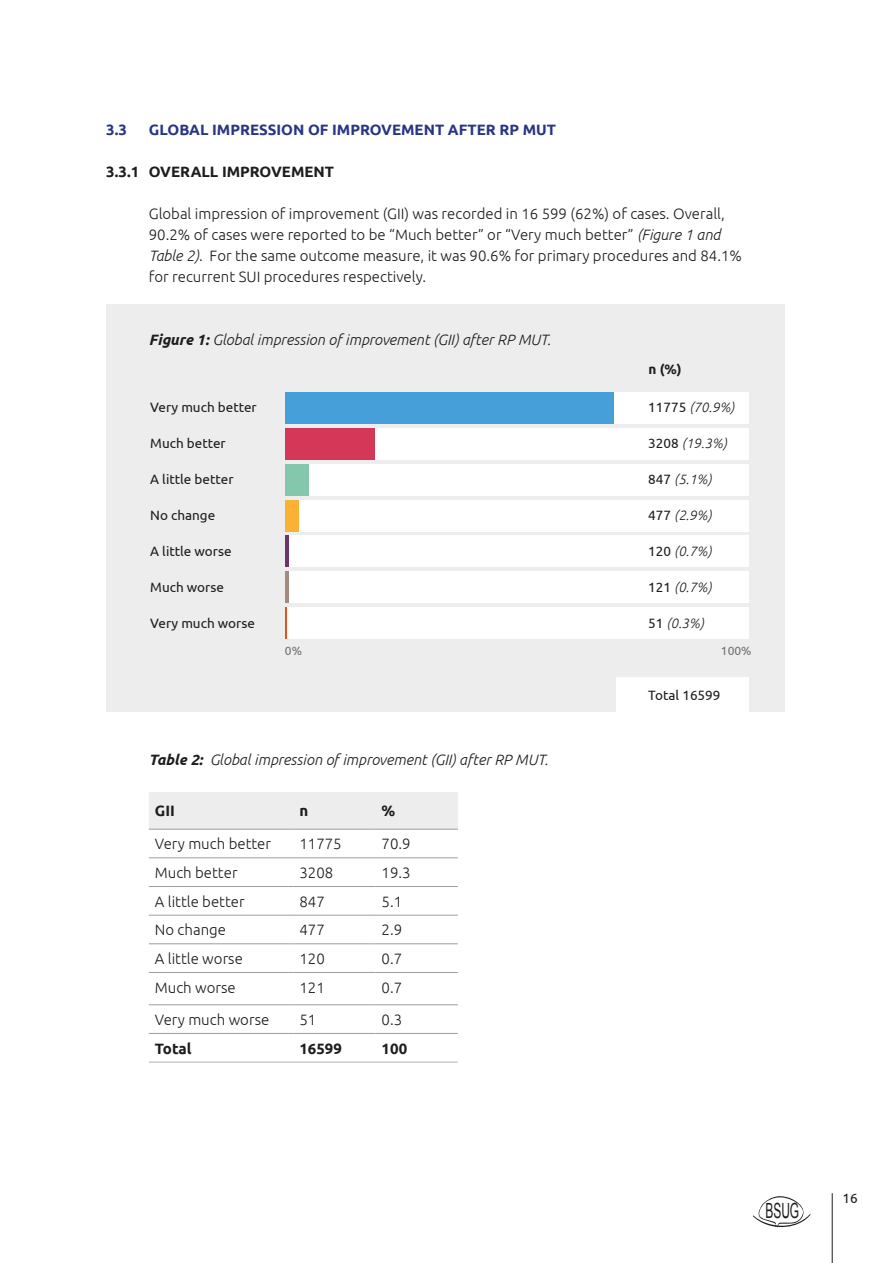
<style>
.page{position:relative;width:893px;height:1263px;background:#fff}
.page>*{position:absolute;margin:0;border:0;box-sizing:border-box;transform-origin:0 0}
.t1{font:21px "Arial";color:#1d1d1b;scale:.57 1}
.t2{font:300 15px/21px "Ubuntu";color:#1d1d1b}
.t3{font:italic 300 15px "Ubuntu";color:#1d1d1b}
.t4{font:700 15px "Ubuntu";color:#283583}
.t5{font:700 15px "Ubuntu";color:#1d1d1b}
.t6{font:13.5px "Ubuntu";color:#1d1d1b}
.t7{font:italic 300 13.5px "Ubuntu";color:#1d1d1b}
.t8{font:700 13.5px "Ubuntu";color:#1d1d1b}
.t9{font:12px "Ubuntu";color:#706f6f}
.s1{font-style:italic}
.s2{font-weight:700}
.s3{font-weight:400;font-style:normal}
</style>
<div class="page">
<svg style="left:753px;top:1196px;width:57px;height:32px"></svg>
<hr style="left:832px;top:1193px;width:1px;height:70px;background:#1d1d1b">
<div style="left:106px;top:304px;width:679px;height:408px;background:#ededed"></div>
<div style="left:285px;top:428px;width:464px;height:32px;background:#fff"></div>
<div style="left:285px;top:392px;width:464px;height:31px;background:#fff"></div>
<div style="left:285px;top:464px;width:464px;height:31px;background:#fff"></div>
<div style="left:285px;top:500px;width:464px;height:32px;background:#fff"></div>
<div style="left:285px;top:536px;width:464px;height:31px;background:#fff"></div>
<div style="left:285px;top:571px;width:464px;height:32px;background:#fff"></div>
<div style="left:285px;top:607px;width:464px;height:31px;background:#fff"></div>
<div style="left:285px;top:392px;width:329px;height:31px;background:#469fd8"></div>
<div style="left:285px;top:428px;width:90px;height:32px;background:#d43758"></div>
<div style="left:285px;top:464px;width:24px;height:31px;background:#84c7ac"></div>
<div style="left:285px;top:500px;width:14px;height:32px;background:#f9b234"></div>
<hr style="left:285px;top:571px;width:3px;height:32px;background:#a48a7a">
<hr style="left:285px;top:607px;width:2px;height:31px;background:#e94e1b">
<hr style="left:285px;top:536px;width:3px;height:31px;background:#6c3567">
<div style="left:149px;top:792px;width:309px;height:37px;background:#ededed"></div>
<hr style="left:149px;top:857px;width:144px;height:1px;background:#9d9d9c">
<hr style="left:293px;top:857px;width:83px;height:1px;background:#9d9d9c">
<hr style="left:376px;top:857px;width:82px;height:1px;background:#9d9d9c">
<hr style="left:149px;top:886px;width:144px;height:1px;background:#9d9d9c">
<hr style="left:293px;top:886px;width:83px;height:1px;background:#9d9d9c">
<hr style="left:376px;top:886px;width:82px;height:1px;background:#9d9d9c">
<hr style="left:149px;top:915px;width:144px;height:1px;background:#9d9d9c">
<hr style="left:293px;top:915px;width:83px;height:1px;background:#9d9d9c">
<hr style="left:376px;top:915px;width:82px;height:1px;background:#9d9d9c">
<hr style="left:149px;top:943px;width:144px;height:1px;background:#9d9d9c">
<hr style="left:293px;top:943px;width:83px;height:1px;background:#9d9d9c">
<hr style="left:376px;top:943px;width:82px;height:1px;background:#9d9d9c">
<hr style="left:149px;top:972px;width:144px;height:1px;background:#9d9d9c">
<hr style="left:293px;top:972px;width:83px;height:1px;background:#9d9d9c">
<hr style="left:376px;top:972px;width:82px;height:1px;background:#9d9d9c">
<hr style="left:149px;top:1004px;width:144px;height:1px;background:#9d9d9c">
<hr style="left:293px;top:1004px;width:83px;height:1px;background:#9d9d9c">
<hr style="left:376px;top:1004px;width:82px;height:1px;background:#9d9d9c">
<hr style="left:149px;top:1033px;width:144px;height:1px;background:#9d9d9c">
<hr style="left:293px;top:1033px;width:83px;height:1px;background:#9d9d9c">
<hr style="left:376px;top:1033px;width:82px;height:1px;background:#9d9d9c">
<hr style="left:149px;top:829px;width:144px;height:1px;background:#9d9d9c">
<hr style="left:293px;top:829px;width:83px;height:1px;background:#9d9d9c">
<hr style="left:376px;top:829px;width:82px;height:1px;background:#9d9d9c">
<hr style="left:149px;top:1062px;width:144px;height:1px;background:#b3b2b2">
<hr style="left:293px;top:1062px;width:83px;height:1px;background:#b3b2b2">
<hr style="left:376px;top:1062px;width:82px;height:1px;background:#b3b2b2">
<div style="left:617px;top:677px;width:132px;height:37px;background:#fff"></div>
<p class="t4" style="left:106px;top:121px;width:22px">3.3</p>
<p class="t4" style="left:149px;top:121px;width:409px">GLOBAL IMPRESSION OF IMPROVEMENT AFTER RP MUT</p>
<p class="t5" style="left:106px;top:163px;width:229px">3.3.1 OVERALL IMPROVEMENT</p>
<p class="t2" style="left:149px;top:203px;width:595px">Global impression of improvement (GII) was recorded in 16 599 (62%) of cases. Overall, 90.2% of cases were reported to be “Much better” or “Very much better” <span class="s1">(Figure 1 and Table 2)</span>. For the same outcome measure, it was 90.6% for primary procedures and 84.1% for recurrent SUI procedures respectively.</p>
<p class="t3" style="left:149px;top:331px;width:403px"><span class="s2">Figure 1:</span> Global impression of improvement (GII) after RP MUT.</p>
<p class="t8" style="left:648px;top:361px;width:35px">n (%)</p>
<p class="t6" style="left:150px;top:399px;width:108px">Very much better</p>
<p class="t7" style="left:648px;top:399px;width:88px"><span class="s3">11775</span> (70.9%)</p>
<p class="t6" style="left:150px;top:435px;width:77px">Much better</p>
<p class="t7" style="left:648px;top:435px;width:80px"><span class="s3">3208</span> (19.3%)</p>
<p class="t6" style="left:150px;top:471px;width:85px">A little better</p>
<p class="t7" style="left:648px;top:471px;width:65px"><span class="s3">847</span> (5.1%)</p>
<p class="t6" style="left:150px;top:507px;width:67px">No change</p>
<p class="t7" style="left:648px;top:507px;width:65px"><span class="s3">477</span> (2.9%)</p>
<p class="t6" style="left:150px;top:543px;width:83px">A little worse</p>
<p class="t7" style="left:648px;top:543px;width:65px"><span class="s3">120</span> (0.7%)</p>
<p class="t6" style="left:150px;top:579px;width:75px">Much worse</p>
<p class="t7" style="left:648px;top:579px;width:65px"><span class="s3">121</span> (0.7%)</p>
<p class="t6" style="left:150px;top:615px;width:106px">Very much worse</p>
<p class="t7" style="left:648px;top:615px;width:57px"><span class="s3">51</span> (0.3%)</p>
<p class="t9" style="left:285px;top:644px;width:19px">0%</p>
<p class="t9" style="left:721px;top:644px;width:32px">100%</p>
<p class="t3" style="left:149px;top:751px;width:401px"><span class="s2">Table 2:</span> Global impression of improvement (GII) after RP MUT.</p>
<p class="t5" style="left:155px;top:802px;width:22px">GII</p>
<p class="t5" style="left:299px;top:802px;width:10px">n</p>
<p class="t5" style="left:382px;top:802px;width:15px">%</p>
<p class="t2" style="left:155px;top:833px;width:118px">Very much better</p>
<p class="t2" style="left:299px;top:833px;width:44px">11775</p>
<p class="t2" style="left:382px;top:833px;width:31px">70.9</p>
<p class="t2" style="left:155px;top:862px;width:84px">Much better</p>
<p class="t2" style="left:299px;top:862px;width:35px">3208</p>
<p class="t2" style="left:382px;top:862px;width:31px">19.3</p>
<p class="t2" style="left:155px;top:890px;width:91px">A little better</p>
<p class="t2" style="left:299px;top:890px;width:27px">847</p>
<p class="t2" style="left:382px;top:890px;width:22px">5.1</p>
<p class="t2" style="left:155px;top:919px;width:73px">No change</p>
<p class="t2" style="left:299px;top:919px;width:27px">477</p>
<p class="t2" style="left:382px;top:919px;width:22px">2.9</p>
<p class="t2" style="left:155px;top:948px;width:90px">A little worse</p>
<p class="t2" style="left:299px;top:948px;width:27px">120</p>
<p class="t2" style="left:382px;top:948px;width:22px">0.7</p>
<p class="t2" style="left:155px;top:976px;width:82px">Much worse</p>
<p class="t2" style="left:299px;top:976px;width:27px">121</p>
<p class="t2" style="left:382px;top:976px;width:22px">0.7</p>
<p class="t2" style="left:155px;top:1009px;width:116px">Very much worse</p>
<p class="t2" style="left:299px;top:1009px;width:18px">51</p>
<p class="t2" style="left:382px;top:1009px;width:22px">0.3</p>
<p class="t5" style="left:155px;top:1039px;width:38px">Total</p>
<p class="t5" style="left:299px;top:1039px;width:44px">16599</p>
<p class="t5" style="left:382px;top:1039px;width:27px">100</p>
<p class="t6" style="left:648px;top:687px;width:74px">Total 16599</p>
<h1 class="t1" style="left:765px;top:1197px;width:61px">BSUG</h1>
<p class="t6" style="left:842px;top:1190px;width:17px">16</p>
</div>
